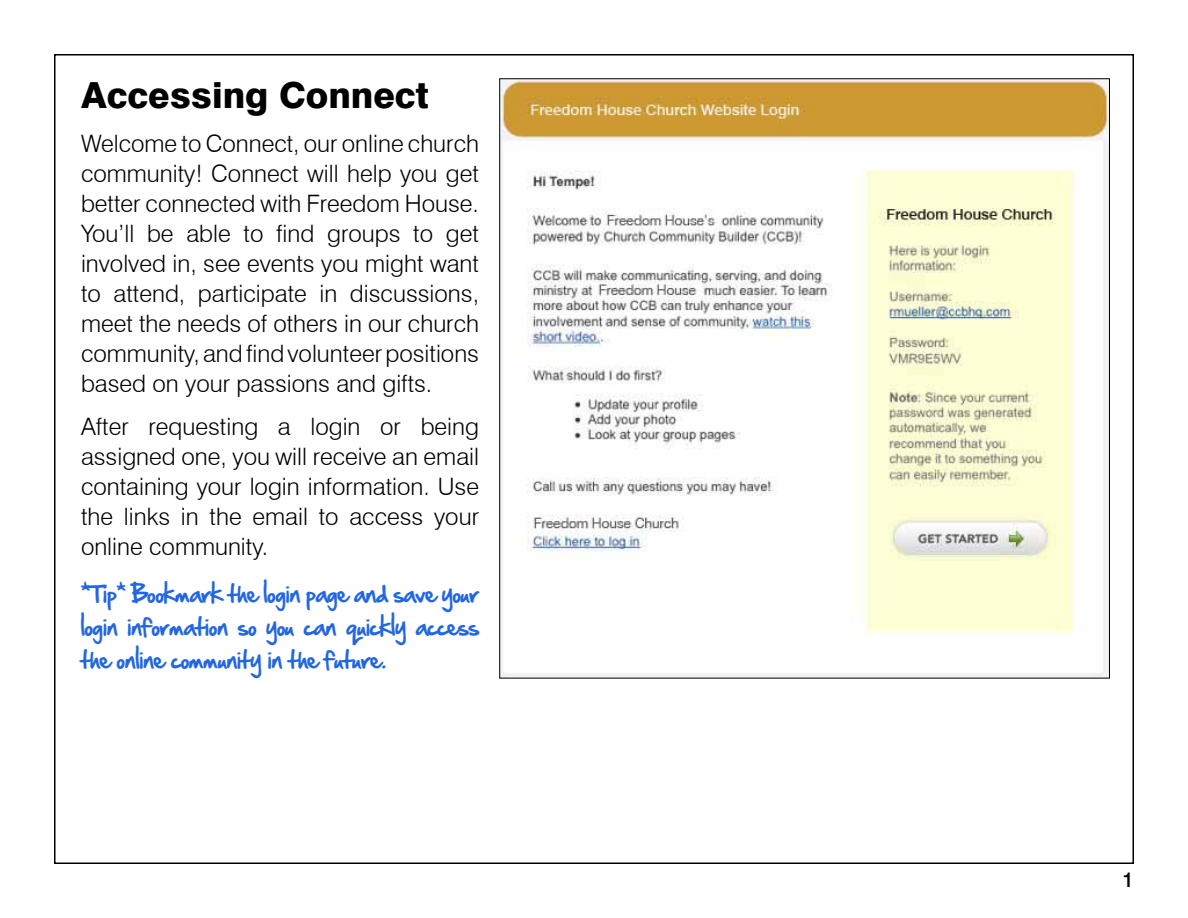
<style>
.page{position:relative;width:1188px;height:918px;background:#fff}
.page>*{position:absolute;margin:0;border:0;box-sizing:border-box;transform-origin:0 0}
.t1{font:800 36px "Swiss 721 BT";color:#000}
.t2{font:300 24px/30px "Swiss 721 BT";color:#000;text-align:justify}
.t3{font:21px/33px "Hand Of Sean";color:#2366e2;text-align:justify}
.t4{font:500 21px "Swiss 721 BT";color:#000}
</style>
<div class="page">
<img style="left:501px;top:80px;width:607px;height:596px">
<h1 class="t1" style="left:81px;top:74px;width:349px">Accessing Connect</h1>
<p class="t2" style="left:81px;top:128px;width:400px">Welcome to Connect, our online church community! Connect will help you get better connected with Freedom House.<br>You’ll be able to find groups to get involved in, see events you might want to attend, participate in discussions, meet the needs of others in our church community, and find volunteer positions based on your passions and gifts.</p>
<p class="t2" style="left:81px;top:412px;width:400px">After requesting a login or being assigned one, you will receive an email containing your login information. Use the links in the email to access your online community.</p>
<p class="t3" style="left:81px;top:577px;width:400px">*Tip* Bookmark the login page and save your login information so you can quickly access the online community in the future.</p>
<p class="t4" style="left:1122px;top:866px;width:13px">1</p>
</div>
